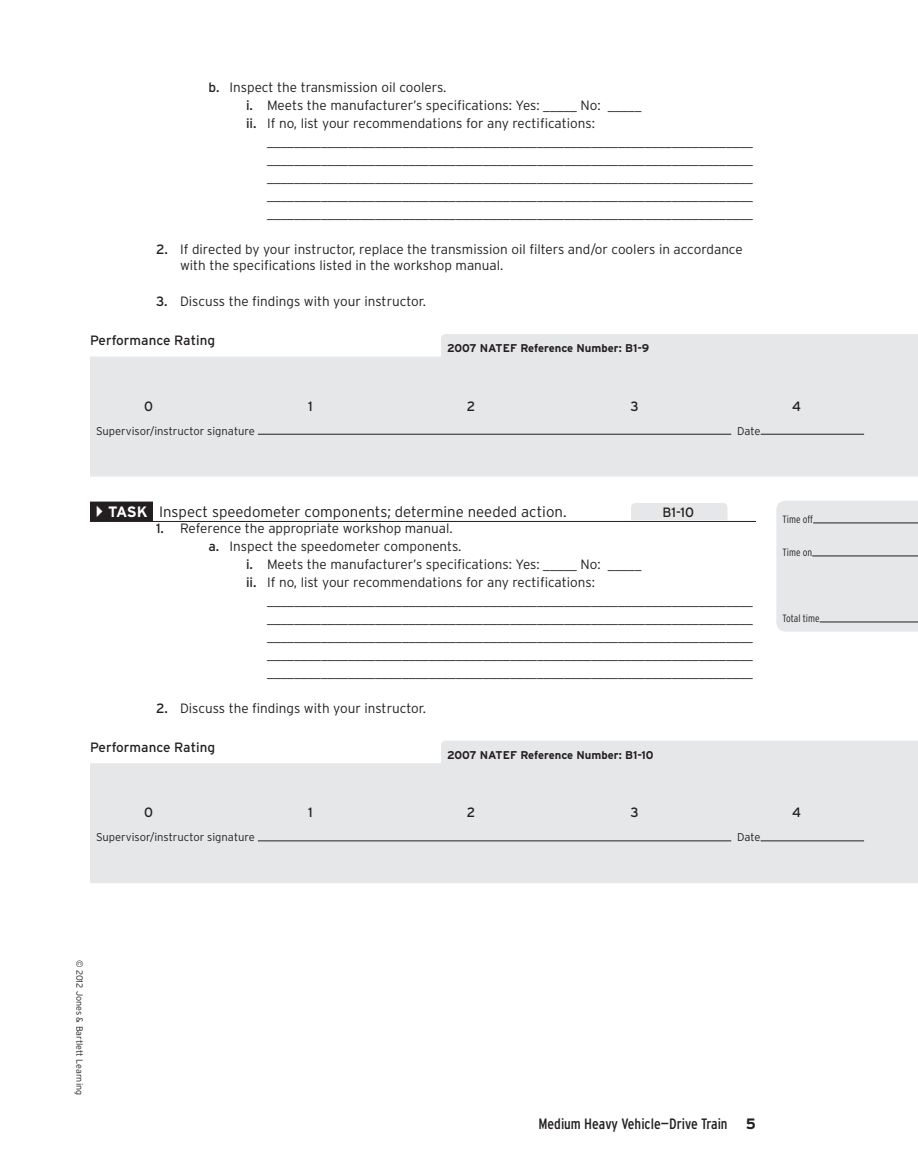
<style>
.page{position:relative;width:918px;height:1175px;background:#fff}
.page>*{position:absolute;margin:0;border:0;box-sizing:border-box;transform-origin:0 0}
.t1{font:300 15px "Interstate";color:#231f20}
.t2{font:condensed 15px "Interstate";color:#231f20}
.t3{font:300 13.5px/18px "Interstate";color:#231f20}
.t4{font:13.5px "Interstate";color:#231f20}
.t5{font:300 11.25px "Interstate";color:#231f20}
.t6{font:700 11.25px "Interstate";color:#231f20}
.t7{font:300 condensed 10.5px "Interstate";color:#231f20}
.t8{font:300 9px "Interstate";color:#231f20}
.s1{font-weight:400}
.s2{font-weight:700;color:#fff}
.s3{font-weight:700;font-stretch:normal}
</style>
<div class="page">
<div style="left:90px;top:501px;width:63px;height:20px;background:#231f20"></div>
<hr style="left:90px;top:521px;width:666px;height:1px;background:#231f20">
<svg style="left:90px;top:334px;width:828px;height:142px;fill:#e6e7e9"></svg>
<hr style="left:258px;top:434px;width:473px;height:1px;background:#231f20">
<hr style="left:761px;top:434px;width:103px;height:1px;background:#231f20">
<div style="left:631px;top:503px;width:97px;height:17px;background:#e6e7e9"></div>
<svg style="left:90px;top:741px;width:828px;height:142px;fill:#e6e7e9"></svg>
<hr style="left:258px;top:840px;width:473px;height:1px;background:#231f20">
<hr style="left:761px;top:840px;width:103px;height:1px;background:#231f20">
<div style="left:777px;top:501px;width:141px;height:130px;background:#e6e7e9"></div>
<hr style="left:813px;top:522px;width:105px;height:1px;background:#231f20">
<hr style="left:812px;top:555px;width:106px;height:1px;background:#231f20">
<hr style="left:820px;top:621px;width:98px;height:1px;background:#231f20">
<p class="t3" style="left:246px;top:78px;width:397px;text-indent:-38px"><span class="s1">b.</span> Inspect the transmission oil coolers.<br><span class="s1">i.</span> Meets the manufacturer’s specifications: Yes: _____ No: _____ <span class="s1">ii.</span> If no, list your recommendations for any rectifications:</p>
<p class="t3" style="left:267px;top:132px;width:488px;text-align:justify">________________________________________________________________________ ________________________________________________________________________ ________________________________________________________________________ ________________________________________________________________________ ________________________________________________________________________</p>
<p class="t3" style="left:180px;top:241px;width:564px;line-height:16.5px;text-indent:-24px"><span class="s1">2.</span> If directed by your instructor, replace the transmission oil filters and/or coolers in accordance with the specifications listed in the workshop manual.</p>
<p class="t3" style="left:156px;top:293px;width:271px"><span class="s1">3.</span> Discuss the findings with your instructor.</p>
<p class="t4" style="left:90px;top:332px;width:127px">Performance Rating</p>
<p class="t6" style="left:447px;top:342px;width:204px">2007 NATEF Reference Number: B1-9</p>
<p class="t4" style="left:144px;top:398px;width:10px">0</p>
<p class="t4" style="left:308px;top:398px;width:6px">1</p>
<p class="t4" style="left:467px;top:398px;width:10px">2</p>
<p class="t4" style="left:630px;top:398px;width:10px">3</p>
<p class="t4" style="left:792px;top:398px;width:11px">4</p>
<p class="t5" style="left:96px;top:424px;width:160px">Supervisor/instructor signature</p>
<p class="t5" style="left:737px;top:424px;width:25px">Date</p>
<p class="t1" style="left:108px;top:503px;width:460px"><span class="s2">Task</span> Inspect speedometer components; determine needed action.</p>
<p class="t4" style="left:662px;top:504px;width:33px">B1-10</p>
<p class="t3" style="left:156px;top:519px;width:298px"><span class="s1">1.</span> Reference the appropriate workshop manual.</p>
<p class="t3" style="left:209px;top:537px;width:255px"><span class="s1">a.</span> Inspect the speedometer components.</p>
<p class="t3" style="left:246px;top:555px;width:397px"><span class="s1">i.</span> Meets the manufacturer’s specifications: Yes: _____ No: _____</p>
<p class="t3" style="left:246px;top:573px;width:351px"><span class="s1">ii.</span> If no, list your recommendations for any rectifications:</p>
<p class="t3" style="left:267px;top:591px;width:488px">________________________________________________________________________</p>
<p class="t3" style="left:267px;top:609px;width:488px">________________________________________________________________________</p>
<p class="t3" style="left:267px;top:627px;width:488px">________________________________________________________________________</p>
<p class="t3" style="left:267px;top:645px;width:488px">________________________________________________________________________</p>
<p class="t3" style="left:267px;top:663px;width:488px">________________________________________________________________________</p>
<p class="t3" style="left:156px;top:699px;width:271px"><span class="s1">2.</span> Discuss the findings with your instructor.</p>
<p class="t4" style="left:90px;top:739px;width:127px">Performance Rating</p>
<p class="t6" style="left:447px;top:748px;width:208px">2007 NATEF Reference Number: B1-10</p>
<p class="t7" style="left:783px;top:513px;width:32px">Time off</p>
<p class="t7" style="left:783px;top:546px;width:31px">Time on</p>
<p class="t7" style="left:783px;top:612px;width:39px">Total time</p>
<p class="t4" style="left:144px;top:805px;width:10px">0</p>
<p class="t4" style="left:308px;top:805px;width:6px">1</p>
<p class="t4" style="left:467px;top:805px;width:10px">2</p>
<p class="t4" style="left:630px;top:805px;width:10px">3</p>
<p class="t4" style="left:792px;top:805px;width:11px">4</p>
<p class="t5" style="left:96px;top:831px;width:160px">Supervisor/instructor signature</p>
<p class="t5" style="left:737px;top:831px;width:25px">Date</p>
<p class="t8" style="left:85px;top:959px;width:137px;rotate:90deg">© 2012 Jones &amp; Bartlett Learning</p>
<p class="t2" style="left:538px;top:1114px;width:219px">Medium Heavy Vehicle—Drive Train <span class="s3">5</span></p>
</div>
